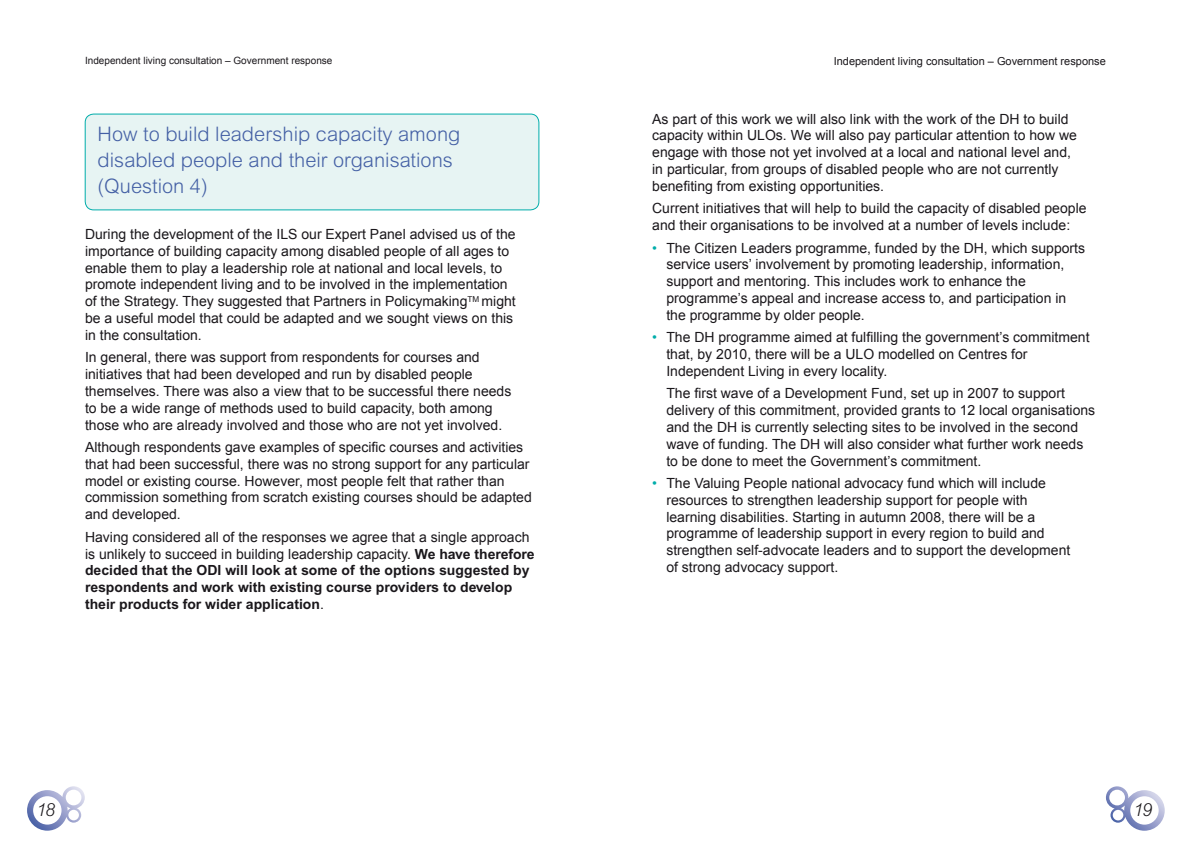
<style>
.page{position:relative;width:1191px;height:842px;background:#fff}
.page>*{position:absolute;margin:0;border:0;box-sizing:border-box;transform-origin:0 0}
.t1{font:300 20px/26px "Arial";color:#4460a5}
.t2{font:italic 300 18px "Arial";color:#1a171b}
.Body_Copy{font:14px/16.8px "Arial";color:#1a171b}
.Body_Copy_L1_Bullet{font:14px/16.8px "Arial";color:#1a171b}
.Body_Copy-2{font:700 14px/16.8px "Arial";color:#1a171b}
.t3{font:14px "Arial";color:#00adaa}
.t4{font:11px "Arial";color:#1a171b}
.t5{font:10px "Arial";color:#1a171b}
.s1{font-weight:400}
</style>
<div class="page">
<svg style="left:27px;top:786px;width:58px;height:45px"></svg>
<svg style="left:1106px;top:786px;width:58px;height:45px"></svg>
<div style="left:85px;top:114px;width:454px;height:96px;background:#e7f4f3;border-radius:9px"></div>
<div style="left:85px;top:114px;width:454px;height:96px;border:1px solid #00adaa;border-radius:9px"></div>
<p class="t5" style="left:85px;top:55px;width:249px">Independent living consultation – Government response</p>
<p class="t1" style="left:98px;top:121px;width:364px">How to build leadership capacity among disabled people and their organisations (Question 4)</p>
<p class="Body_Copy" style="left:85px;top:226px;width:432px">During the development of the ILS our Expert Panel advised us of the importance of building capacity among disabled people of all ages to enable them to play a leadership role at national and local levels, to promote independent living and to be involved in the implementation of the Strategy. They suggested that Partners in Policymaking<sup>TM</sup> might be a useful model that could be adapted and we sought views on this in the consultation.</p>
<p class="Body_Copy" style="left:85px;top:349px;width:428px">In general, there was support from respondents for courses and initiatives that had been developed and run by disabled people themselves. There was also a view that to be successful there needs to be a wide range of methods used to build capacity, both among those who are already involved and those who are not yet involved.</p>
<p class="Body_Copy" style="left:85px;top:439px;width:448px">Although respondents gave examples of specific courses and activities that had been successful, there was no strong support for any particular model or existing course. However, most people felt that rather than commission something from scratch existing courses should be adapted and developed.</p>
<p class="Body_Copy-2" style="left:85px;top:528px;width:451px"><span class="s1">Having considered all of the responses we agree that a single approach is unlikely to succeed in building leadership capacity.</span> We have therefore decided that the ODI will look at some of the options suggested by respondents and work with existing course providers to develop their products for wider application<span class="s1">.</span></p>
<p class="t2" style="left:36px;top:800px;width:20px">18</p>
<p class="t4" style="left:833px;top:55px;width:274px">Independent living consultation – Government response</p>
<p class="Body_Copy" style="left:652px;top:110px;width:426px">As part of this work we will also link with the work of the DH to build capacity within ULOs. We will also pay particular attention to how we engage with those not yet involved at a local and national level and, in particular, from groups of disabled people who are not currently benefiting from existing opportunities.</p>
<p class="Body_Copy" style="left:652px;top:200px;width:436px">Current initiatives that will help to build the capacity of disabled people and their organisations to be involved at a number of levels include:</p>
<p class="Body_Copy_L1_Bullet" style="left:666px;top:239px;width:420px">The Citizen Leaders programme, funded by the DH, which supports service users’ involvement by promoting leadership, information, support and mentoring. This includes work to enhance the programme’s appeal and increase access to, and participation in the programme by older people.</p>
<p class="Body_Copy_L1_Bullet" style="left:666px;top:329px;width:425px">The DH programme aimed at fulfilling the government’s commitment that, by 2010, there will be a ULO modelled on Centres for<br>Independent Living in every locality.</p>
<p class="Body_Copy" style="left:666px;top:385px;width:430px">The first wave of a Development Fund, set up in 2007 to support delivery of this commitment, provided grants to 12 local organisations and the DH is currently selecting sites to be involved in the second wave of funding. The DH will also consider what further work needs to be done to meet the Government’s commitment.</p>
<p class="Body_Copy_L1_Bullet" style="left:666px;top:475px;width:405px">The Valuing People national advocacy fund which will include resources to strengthen leadership support for people with learning disabilities. Starting in autumn 2008, there will be a programme of leadership support in every region to build and strengthen self-advocate leaders and to support the development of strong advocacy support.</p>
<p class="t3" style="left:652px;top:240px;width:6px">•</p>
<p class="t3" style="left:652px;top:329px;width:6px">•</p>
<p class="t3" style="left:652px;top:475px;width:6px">•</p>
<p class="t2" style="left:1133px;top:800px;width:20px">19</p>
</div>
